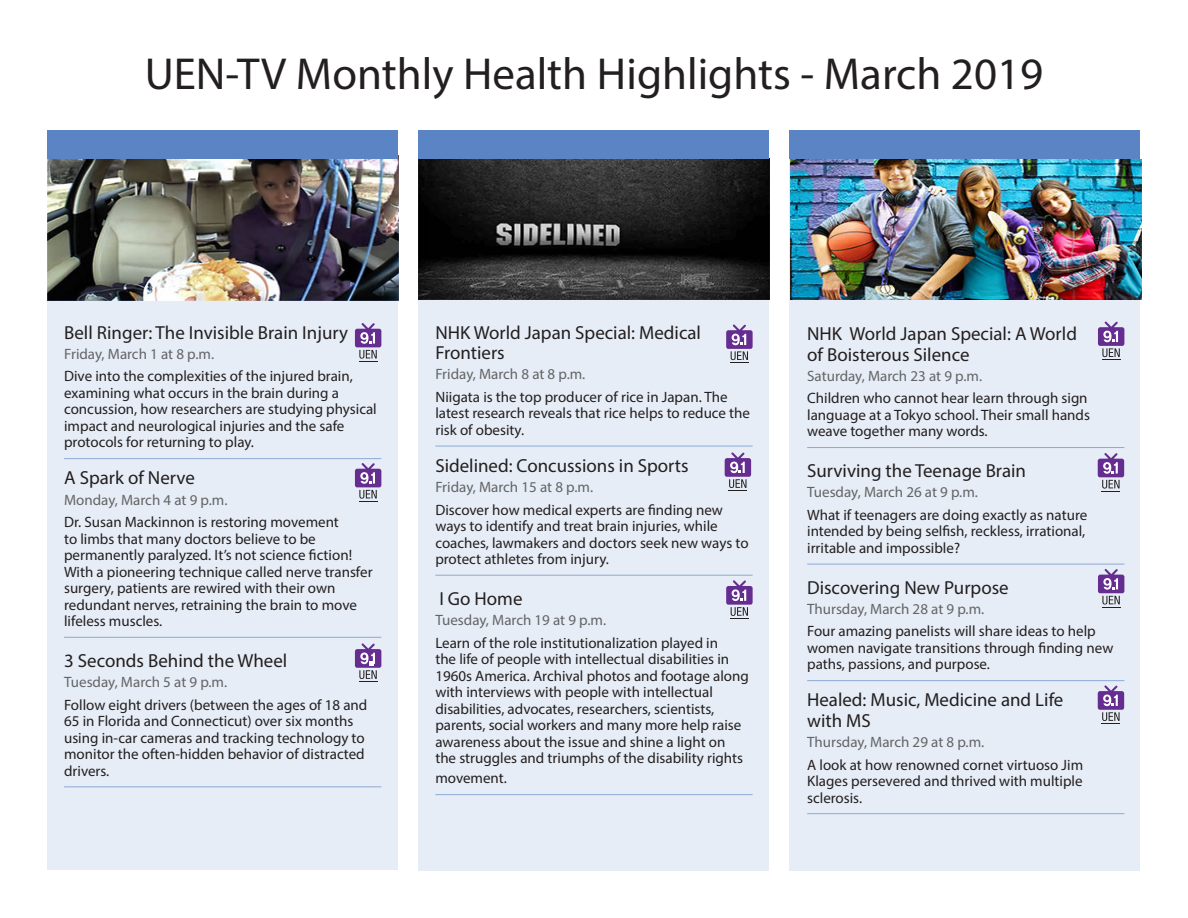
<style>
.page{position:relative;width:1188px;height:918px;background:#fff}
.page>*{position:absolute;margin:0;border:0;box-sizing:border-box;transform-origin:0 0}
.Headline{font:45px "Myriad Pro";color:#231f20}
.Program_Title{font:18.9px/20.4px "Myriad Pro";color:#231f20}
.Body_copy___no_rule{font:18.9px/20.4px "Myriad Pro";color:#231f20}
.Body_copy{font:15px/16.5px "Myriad Pro";color:#231f20}
.Date_and_Time{font:15px "Myriad Pro";color:#636466}
</style>
<div class="page">
<div style="left:789px;top:156px;width:351px;height:715px;background:#e7edf6"></div>
<div style="left:47px;top:156px;width:351px;height:714px;background:#e7edf6"></div>
<div style="left:418px;top:156px;width:352px;height:715px;background:#e7edf6"></div>
<img style="left:790px;top:160px;width:351px;height:139px">
<img style="left:418px;top:159px;width:352px;height:140px">
<div style="left:47px;top:156px;width:351px;height:145px;background:#5b84c5;opacity:.75"></div>
<hr style="left:64px;top:458px;width:317px;height:1px;background:#8ca9d6">
<hr style="left:64px;top:637px;width:317px;height:1px;background:#8ca9d6">
<hr style="left:64px;top:786px;width:317px;height:1px;background:#8ca9d6">
<hr style="left:807px;top:447px;width:317px;height:1px;background:#8ca9d6">
<hr style="left:807px;top:564px;width:317px;height:1px;background:#8ca9d6">
<hr style="left:807px;top:680px;width:317px;height:1px;background:#8ca9d6">
<hr style="left:807px;top:813px;width:317px;height:1px;background:#8ca9d6">
<svg style="left:355px;top:323px;width:26px;height:39px"></svg>
<svg style="left:1098px;top:321px;width:26px;height:39px"></svg>
<hr style="left:435px;top:446px;width:318px;height:1px;background:#8ca9d6">
<hr style="left:435px;top:575px;width:318px;height:1px;background:#8ca9d6">
<hr style="left:435px;top:794px;width:318px;height:1px;background:#8ca9d6">
<svg style="left:726px;top:324px;width:27px;height:39px"></svg>
<svg style="left:725px;top:452px;width:26px;height:39px"></svg>
<svg style="left:355px;top:463px;width:26px;height:39px"></svg>
<svg style="left:726px;top:580px;width:27px;height:39px"></svg>
<svg style="left:1098px;top:685px;width:26px;height:39px"></svg>
<svg style="left:1098px;top:453px;width:26px;height:39px"></svg>
<svg style="left:1098px;top:569px;width:26px;height:39px"></svg>
<svg style="left:355px;top:643px;width:26px;height:39px"></svg>
<div style="left:47px;top:130px;width:351px;height:29px;background:#5b84c5"></div>
<div style="left:418px;top:130px;width:352px;height:29px;background:#5b84c5"></div>
<div style="left:789px;top:130px;width:351px;height:29px;background:#5b84c5"></div>
<p class="Headline" style="left:145px;top:46px;width:900px">UEN-TV Monthly Health Highlights - March 2019</p>
<p class="Program_Title" style="left:64px;top:322px;width:285px">Bell Ringer: The Invisible Brain Injury</p>
<p class="Date_and_Time" style="left:64px;top:345px;width:152px">Friday, March 1 at 8 p.m.</p>
<p class="Body_copy" style="left:64px;top:368px;width:314px">Dive into the complexities of the injured brain, examining what occurs in the brain during a concussion, how researchers are studying physical impact and neurological injuries and the safe protocols for returning to play.</p>
<p class="Program_Title" style="left:64px;top:468px;width:132px">A Spark of Nerve</p>
<p class="Date_and_Time" style="left:64px;top:490px;width:165px">Monday, March 4 at 9 p.m.</p>
<p class="Body_copy" style="left:64px;top:514px;width:310px">Dr. Susan Mackinnon is restoring movement<br>to limbs that many doctors believe to be permanently paralyzed. It’s not science fiction!<br>With a pioneering technique called nerve transfer surgery, patients are rewired with their own redundant nerves, retraining the brain to move lifeless muscles.</p>
<p class="Program_Title" style="left:64px;top:650px;width:225px">3 Seconds Behind the Wheel</p>
<p class="Date_and_Time" style="left:64px;top:673px;width:165px">Tuesday, March 5 at 9 p.m.</p>
<p class="Body_copy" style="left:64px;top:696px;width:305px">Follow eight drivers (between the ages of 18 and 65 in Florida and Connecticut) over six months using in-car cameras and tracking technology to monitor the often-hidden behavior of distracted drivers.</p>
<p class="Body_copy___no_rule" style="left:435px;top:322px;width:267px">NHK World Japan Special: Medical<br>Frontiers</p>
<p class="Date_and_Time" style="left:435px;top:365px;width:152px">Friday, March 8 at 8 p.m.</p>
<p class="Body_copy" style="left:435px;top:388px;width:316px">Niigata is the top producer of rice in Japan. The latest research reveals that rice helps to reduce the risk of obesity.</p>
<p class="Program_Title" style="left:435px;top:455px;width:255px">Sidelined: Concussions in Sports</p>
<p class="Date_and_Time" style="left:435px;top:478px;width:159px">Friday, March 15 at 8 p.m.</p>
<p class="Body_copy" style="left:435px;top:501px;width:315px">Discover how medical experts are finding new ways to identify and treat brain injuries, while coaches, lawmakers and doctors seek new ways to protect athletes from injury.</p>
<p class="Program_Title" style="left:439px;top:588px;width:85px">I Go Home</p>
<p class="Date_and_Time" style="left:435px;top:611px;width:172px">Tuesday, March 19 at 9 p.m.</p>
<p class="Body_copy" style="left:435px;top:634px;width:315px">Learn of the role institutionalization played in<br>the life of people with intellectual disabilities in 1960s America. Archival photos and footage along with interviews with people with intellectual disabilities, advocates, researchers, scientists, parents, social workers and many more help raise awareness about the issue and shine a light on the struggles and triumphs of the disability rights</p>
<p class="Body_copy" style="left:435px;top:770px;width:73px">movement.</p>
<p class="Program_Title" style="left:807px;top:323px;width:271px">NHK World Japan Special: A World</p>
<p class="Program_Title" style="left:807px;top:344px;width:164px">of Boisterous Silence</p>
<p class="Date_and_Time" style="left:807px;top:367px;width:176px">Saturday, March 23 at 9 p.m.</p>
<p class="Body_copy" style="left:807px;top:390px;width:284px">Children who cannot hear learn through sign language at a Tokyo school. Their small hands weave together many words.</p>
<p class="Program_Title" style="left:807px;top:460px;width:220px">Surviving the Teenage Brain</p>
<p class="Date_and_Time" style="left:807px;top:483px;width:172px">Tuesday, March 26 at 9 p.m.</p>
<p class="Body_copy" style="left:807px;top:506px;width:282px">What if teenagers are doing exactly as nature intended by being selfish, reckless, irrational, irritable and impossible?</p>
<p class="Program_Title" style="left:807px;top:577px;width:203px">Discovering New Purpose</p>
<p class="Date_and_Time" style="left:807px;top:600px;width:179px">Thursday, March 28 at 9 p.m.</p>
<p class="Body_copy" style="left:807px;top:623px;width:308px">Four amazing panelists will share ideas to help women navigate transitions through finding new paths, passions, and purpose.</p>
<p class="Program_Title" style="left:807px;top:690px;width:258px">Healed: Music, Medicine and Life with MS</p>
<p class="Date_and_Time" style="left:807px;top:733px;width:179px">Thursday, March 29 at 8 p.m.</p>
<p class="Body_copy" style="left:807px;top:756px;width:278px;text-align:justify">A look at how renowned cornet virtuoso Jim Klages persevered and thrived with multiple sclerosis.</p>
</div>
